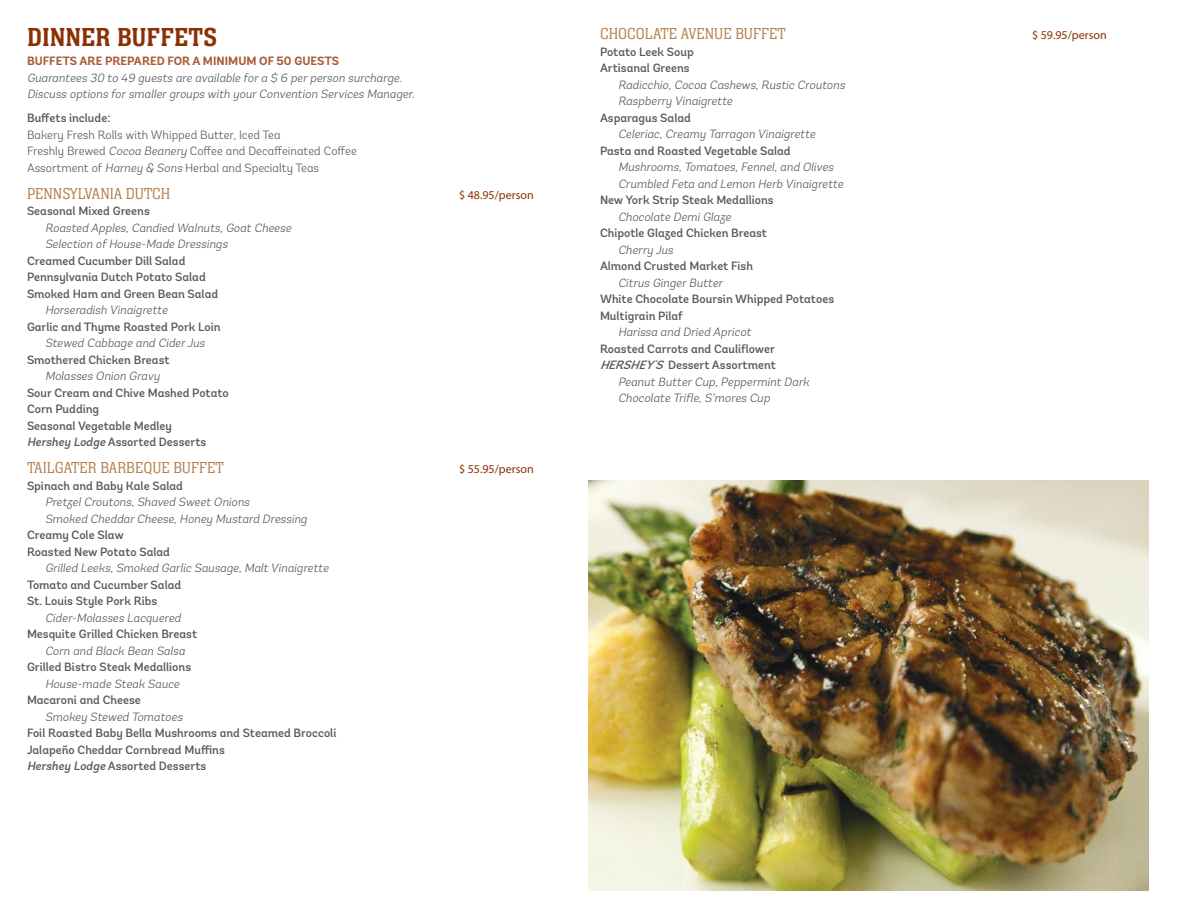
<style>
.page{position:relative;width:1188px;height:918px;background:#fff}
.page>*{position:absolute;margin:0;border:0;box-sizing:border-box;transform-origin:0 0}
.t1{font:27px "Neue Aachen Std";color:#8b3002}
.t2{font:300 16.5px "Neue Aachen Std";color:#b5814f}
.t3{font:500 12px/16.5px "Andes";color:#5a5758}
.t4{font:italic 300 12px/16.5px "Andes";color:#5a5758}
.t5{font:300 12px/16.5px "Andes";color:#5a5758}
.t6{font:700 12px "Andes";color:#a85932}
.t7{font:12px "Myriad Pro";color:#8b3002}
.s1{font-style:italic}
</style>
<div class="page">
<img style="left:588px;top:481px;width:561px;height:410px">
<h1 class="t1" style="left:27px;top:22px;width:192px">DINNER BUFFETS</h1>
<p class="t6" style="left:27px;top:54px;width:314px">BUFFETS ARE PREPARED FOR A MINIMUM OF 50 GUESTS</p>
<p class="t4" style="left:27px;top:70px;width:392px">Guarantees 30 to 49 guests are available fora $ 6 perperson surcharge.<br>Discuss options forsmallergroups with yourConvention Services Manager.</p>
<p class="t3" style="left:27px;top:110px;width:85px">Buffets include:</p>
<p class="t5" style="left:27px;top:127px;width:331px">Bakery Fresh Rolls with Whipped Butter, Iced Tea<br>Freshly Brewed <span class="s1">Cocoa Beanery</span> Coffee and Decaffeinated Coffee<br>Assortment of <span class="s1">Harney &amp; Sons</span> Herbal and Specialty Teas</p>
<h2 class="t2" style="left:27px;top:185px;width:145px">PENNSYLVANIA DUTCH</h2>
<p class="t7" style="left:459px;top:187px;width:76px">$ 48.95/person</p>
<p class="t3" style="left:27px;top:203px;width:124px">Seasonal Mixed Greens</p>
<p class="t4" style="left:45px;top:220px;width:250px">Roasted Apples,Candied Walnuts,Goat Cheese<br>Selection ofHouse-Made Dressings</p>
<p class="t3" style="left:27px;top:253px;width:193px">Creamed Cucumber Dill Salad<br>Pennsylvania Dutch Potato Salad<br>Smoked Ham and Green Bean Salad</p>
<p class="t4" style="left:45px;top:302px;width:127px">Horseradish Vinaigrette</p>
<p class="t3" style="left:27px;top:319px;width:195px">Garlic and Thyme Roasted Pork Loin</p>
<p class="t4" style="left:45px;top:335px;width:164px">Stewed Cabbage and CiderJus</p>
<p class="t3" style="left:27px;top:352px;width:144px">Smothered Chicken Breast</p>
<p class="t4" style="left:45px;top:368px;width:119px">Molasses Onion Gravy</p>
<p class="t3" style="left:27px;top:385px;width:203px">Sour Cream and Chive Mashed Potato<br>Corn Pudding<br>Seasonal Vegetable Medley<br><span class="s1">Hershey Lodge</span> Assorted Desserts</p>
<h2 class="t2" style="left:27px;top:459px;width:198px">TAILGATER BARBEQUE BUFFET</h2>
<p class="t7" style="left:459px;top:462px;width:76px">$ 55.95/person</p>
<p class="t3" style="left:27px;top:478px;width:157px">Spinach and Baby Kale Salad</p>
<p class="t4" style="left:45px;top:494px;width:266px">PretzelCroutons,Shaved Sweet Onions<br>Smoked CheddarCheese,Honey Mustard Dressing</p>
<p class="t3" style="left:27px;top:527px;width:145px">Creamy Cole Slaw<br>Roasted New Potato Salad</p>
<p class="t4" style="left:45px;top:560px;width:288px">Grilled Leeks,Smoked Garlic Sausage,Malt Vinaigrette</p>
<p class="t3" style="left:27px;top:577px;width:156px">Tomato and Cucumber Salad<br>St. Louis Style Pork Ribs</p>
<p class="t4" style="left:45px;top:610px;width:140px">Cider-Molasses Lacquered</p>
<p class="t3" style="left:27px;top:626px;width:172px">Mesquite Grilled Chicken Breast</p>
<p class="t4" style="left:45px;top:643px;width:144px">Corn and Black Bean Salsa</p>
<p class="t3" style="left:27px;top:659px;width:166px">Grilled Bistro Steak Medallions</p>
<p class="t4" style="left:45px;top:676px;width:138px">House-made Steak Sauce</p>
<p class="t3" style="left:27px;top:692px;width:115px">Macaroni and Cheese</p>
<p class="t4" style="left:45px;top:709px;width:142px">Smokey Stewed Tomatoes</p>
<p class="t3" style="left:27px;top:725px;width:311px">Foil Roasted Baby Bella Mushrooms and Steamed Broccoli<br>Jalapeño Cheddar Cornbread Muffins<br><span class="s1">Hershey Lodge</span> Assorted Desserts</p>
<h2 class="t2" style="left:600px;top:25px;width:187px">CHOCOLATE AVENUE BUFFET</h2>
<p class="t7" style="left:1032px;top:28px;width:76px">$ 59.95/person</p>
<p class="t3" style="left:600px;top:44px;width:95px">Potato Leek Soup<br>Artisanal Greens</p>
<p class="t4" style="left:618px;top:76px;width:231px">Radicchio,Cocoa Cashews,Rustic Croutons<br>Raspberry Vinaigrette</p>
<p class="t3" style="left:600px;top:110px;width:92px">Asparagus Salad</p>
<p class="t4" style="left:618px;top:126px;width:202px">Celeriac,Creamy Tarragon Vinaigrette</p>
<p class="t3" style="left:600px;top:143px;width:192px">Pasta and Roasted Vegetable Salad</p>
<p class="t4" style="left:618px;top:159px;width:229px">Mushrooms,Tomatoes,Fennel,and Olives<br>Crumbled Feta and Lemon Herb Vinaigrette</p>
<p class="t3" style="left:600px;top:192px;width:175px">New York Strip Steak Medallions</p>
<p class="t4" style="left:618px;top:208px;width:117px">Chocolate DemiGlaze</p>
<p class="t3" style="left:600px;top:225px;width:169px">Chipotle Glazed Chicken Breast</p>
<p class="t4" style="left:618px;top:241px;width:59px">Cherry Jus</p>
<p class="t3" style="left:600px;top:258px;width:154px">Almond Crusted Market Fish</p>
<p class="t4" style="left:618px;top:274px;width:109px">Citrus GingerButter</p>
<p class="t3" style="left:600px;top:291px;width:236px">White Chocolate Boursin Whipped Potatoes<br>Multigrain Pilaf</p>
<p class="t4" style="left:618px;top:324px;width:137px">Harissa and Dried Apricot</p>
<p class="t3" style="left:600px;top:341px;width:177px">Roasted Carrots and Cauliflower</p>
<p class="t3" style="left:600px;top:357px;width:177px"><span class="s1">HERSHEY'S</span>Dessert Assortment</p>
<p class="t4" style="left:618px;top:373px;width:195px">Peanut ButterCup,Peppermint Dark</p>
<p class="t4" style="left:618px;top:390px;width:156px">Chocolate Trifle,S’mores Cup</p>
</div>
